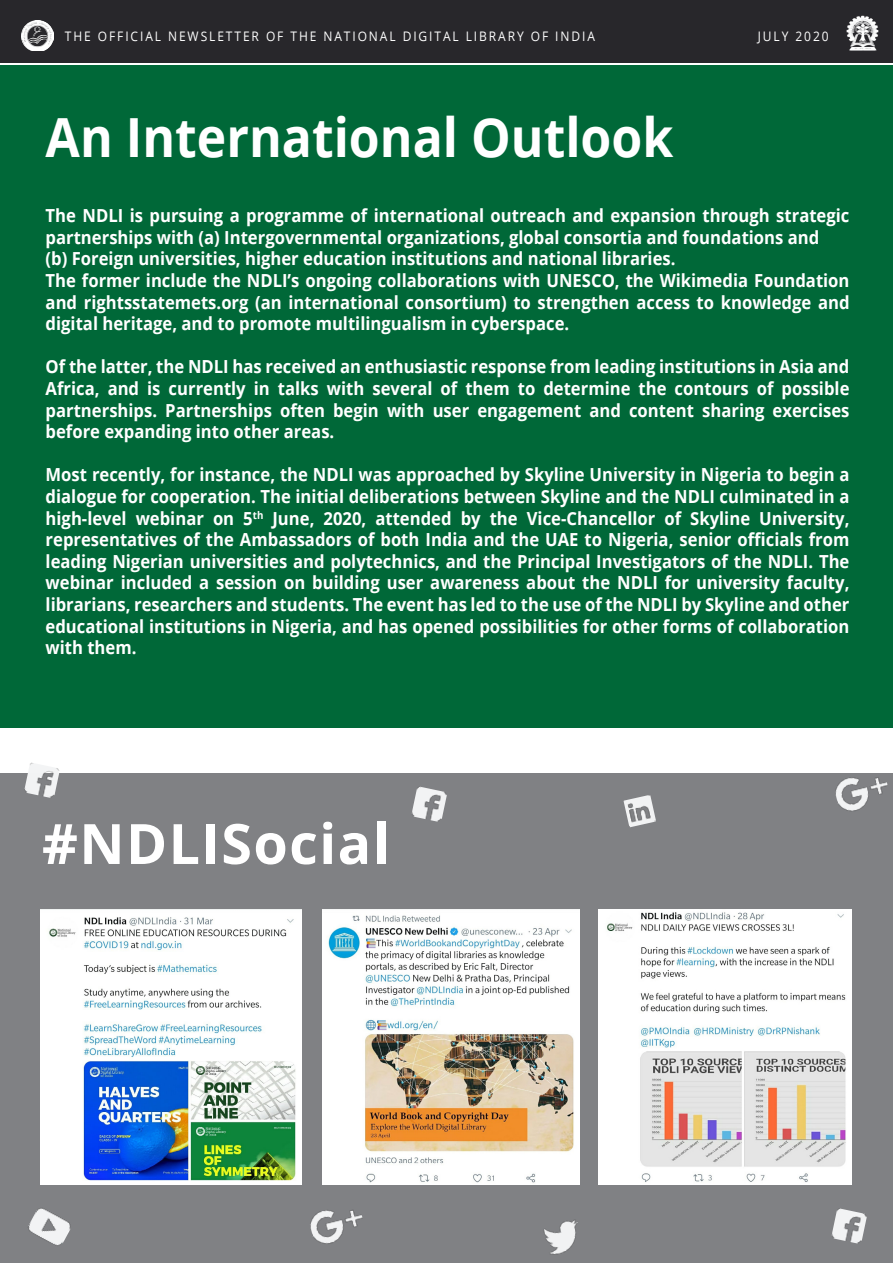
<style>
.page{position:relative;width:893px;height:1263px;background:#fff}
.page>*{position:absolute;margin:0;border:0;box-sizing:border-box;transform-origin:0 0}
.t1{font:700 55.65px "Open Sans";letter-spacing:.025em;color:#fff}
.t2{font:700 54px "Open Sans";color:#fff;scale:.92 1}
.t3{font:700 18px/21.6px "Open Sans";color:#fff;text-align:justify;scale:.92 1}
.t4{font:13.2px "Open Sans";letter-spacing:.16em;color:#fff;scale:.91 1}
</style>
<div class="page">
<div style="left:0;top:65px;width:893px;height:663px;background:#006838"></div>
<div style="left:0;top:773px;width:893px;height:490px;background:#808184"></div>
<img style="left:323px;top:909px;width:257px;height:275px">
<img style="left:40px;top:909px;width:261px;height:275px">
<img style="left:28px;top:1208px;width:43px;height:38px">
<img style="left:831px;top:1208px;width:36px;height:36px">
<img style="left:543px;top:1220px;width:35px;height:35px">
<img style="left:310px;top:1210px;width:53px;height:34px">
<img style="left:412px;top:786px;width:35px;height:36px">
<img style="left:24px;top:762px;width:36px;height:36px">
<img style="left:623px;top:795px;width:33px;height:32px">
<img style="left:835px;top:777px;width:53px;height:34px">
<img style="left:599px;top:909px;width:252px;height:275px">
<div style="left:0;top:0;width:893px;height:62px;background:#28272b"></div>
<img style="left:22px;top:29px;width:1px;height:15px">
<img style="left:846px;top:16px;width:33px;height:35px">
<img style="left:23px;top:21px;width:30px;height:30px">
<p class="t4" style="left:65px;top:27px;width:584px">THE OFFICIAL NEWSLETTER OF THE NATIONAL DIGITAL LIBRARY OF INDIA</p>
<p class="t4" style="left:758px;top:27px;width:79px">JULY 2020</p>
<h2 class="t2" style="left:46px;top:100px;width:684px">An International Outlook</h2>
<p class="t3" style="left:46px;top:204px;width:875px;text-align:left">The NDLI is pursuing a programme of international outreach and expansion through strategic partnerships with (a) Intergovernmental organizations, global consortia and foundations and<br>(b) Foreign universities, higher education institutions and national libraries.<br>The former include the NDLI’s ongoing collaborations with UNESCO, the Wikimedia Foundation and rightsstatemets.org (an international consortium) to strengthen access to knowledge and digital heritage, and to promote multilingualism in cyberspace.</p>
<p class="t3" style="left:46px;top:356px;width:875px">Of the latter, the NDLI has received an enthusiastic response from leading institutions in Asia and Africa, and is currently in talks with several of them to determine the contours of possible partnerships. Partnerships often begin with user engagement and content sharing exercises before expanding into other areas.</p>
<p class="t3" style="left:46px;top:464px;width:875px">Most recently, for instance, the NDLI was approached by Skyline University in Nigeria to begin a dialogue for cooperation. The initial deliberations between Skyline and the NDLI culminated in a high-level webinar on 5<sup>th</sup> June, 2020, attended by the Vice-Chancellor of Skyline University, representatives of the Ambassadors of both India and the UAE to Nigeria, senior officials from leading Nigerian universities and polytechnics, and the Principal Investigators of the NDLI. The webinar included a session on building user awareness about the NDLI for university faculty, librarians, researchers and students. The event has led to the use of the NDLI by Skyline and other educational institutions in Nigeria, and has opened possibilities for other forms of collaboration with them.</p>
<h1 class="t1" style="left:42px;top:804px;width:349px">#NDLISocial</h1>
</div>
